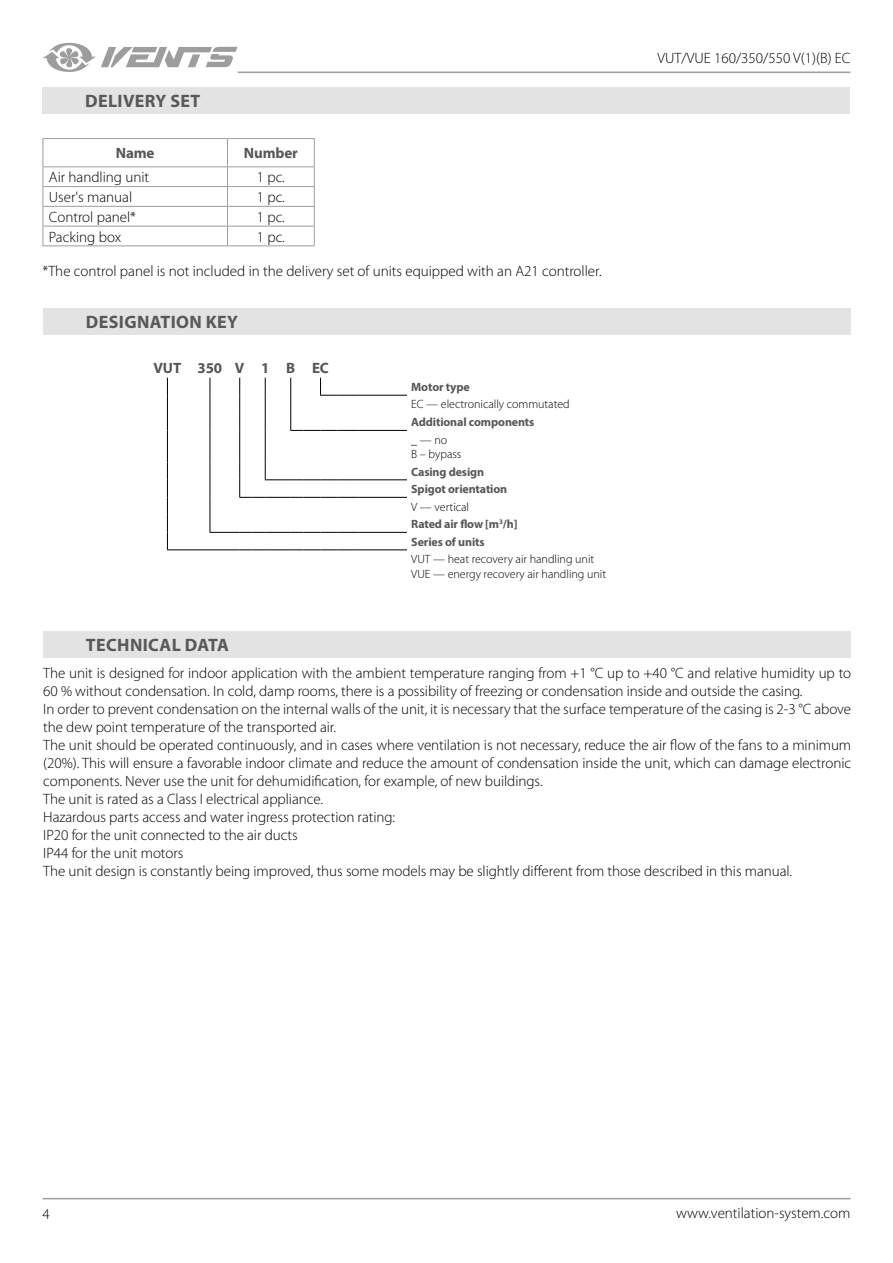
<style>
.page{position:relative;width:893px;height:1263px;background:#fff}
.page>*{position:absolute;margin:0;border:0;box-sizing:border-box;transform-origin:0 0}
.t1{font:700 18px "Myriad Pro";letter-spacing:.02em;color:#59595c}
.t2{font:300 15px/18px "Myriad Pro";letter-spacing:-.005em;color:#000}
.t3{font:700 15px "Myriad Pro";letter-spacing:-.01em;color:#575756}
.t4{font:300 12px/14.4px "Myriad Pro";color:#000}
.t5{font:700 12px/17.5px "Myriad Pro";letter-spacing:-.01em;color:#575756}
.s1{font-weight:300;color:#000}
</style>
<div class="page">
<hr style="left:43px;top:1198px;width:807px;height:1px;background:#9d9d9c">
<hr style="left:238px;top:72px;width:612px;height:1px;background:#9d9d9c">
<svg style="left:43px;top:43px;width:195px;height:29px"></svg>
<div style="left:43px;top:87px;width:807px;height:27px;background:#e3e3e3"></div>
<hr style="left:43px;top:138px;width:184px;height:1px;background:#9d9d9c">
<hr style="left:227px;top:138px;width:88px;height:1px;background:#9d9d9c">
<hr style="left:43px;top:166px;width:184px;height:1px;background:#9d9d9c">
<hr style="left:227px;top:166px;width:88px;height:1px;background:#9d9d9c">
<hr style="left:43px;top:186px;width:184px;height:1px;background:#9d9d9c">
<hr style="left:227px;top:186px;width:88px;height:1px;background:#9d9d9c">
<hr style="left:43px;top:206px;width:184px;height:1px;background:#9d9d9c">
<hr style="left:227px;top:206px;width:88px;height:1px;background:#9d9d9c">
<hr style="left:43px;top:226px;width:184px;height:1px;background:#9d9d9c">
<svg style="left:43px;top:139px;width:1px;height:106px"></svg>
<hr style="left:227px;top:226px;width:88px;height:1px;background:#9d9d9c">
<svg style="left:227px;top:139px;width:1px;height:106px"></svg>
<svg style="left:314px;top:139px;width:1px;height:106px"></svg>
<hr style="left:43px;top:245px;width:184px;height:1px;background:#9d9d9c">
<hr style="left:227px;top:245px;width:88px;height:1px;background:#9d9d9c">
<div style="left:43px;top:308px;width:808px;height:27px;background:#e3e3e3"></div>
<hr style="left:359px;top:395px;width:48px;height:1px;background:#000">
<svg style="left:239px;top:378px;width:1px;height:52px"></svg>
<hr style="left:239px;top:430px;width:1px;height:32px;background:#000">
<hr style="left:359px;top:497px;width:48px;height:1px;background:#000">
<svg style="left:210px;top:378px;width:1px;height:52px"></svg>
<hr style="left:210px;top:430px;width:1px;height:32px;background:#000">
<hr style="left:359px;top:532px;width:48px;height:1px;background:#000">
<svg style="left:167px;top:378px;width:1px;height:52px"></svg>
<hr style="left:167px;top:430px;width:1px;height:32px;background:#000">
<hr style="left:359px;top:549px;width:48px;height:1px;background:#000">
<svg style="left:290px;top:378px;width:69px;height:53px"></svg>
<hr style="left:359px;top:430px;width:48px;height:1px;background:#000">
<svg style="left:265px;top:378px;width:1px;height:52px"></svg>
<hr style="left:265px;top:430px;width:1px;height:32px;background:#000">
<svg style="left:167px;top:462px;width:192px;height:88px"></svg>
<hr style="left:359px;top:479px;width:48px;height:1px;background:#000">
<div style="left:43px;top:631px;width:808px;height:27px;background:#e3e3e3"></div>
<p class="t1" style="left:85px;top:89px;width:117px">DELIVERY SET</p>
<p class="t3" style="left:116px;top:143px;width:40px">Name</p>
<p class="t3" style="left:244px;top:143px;width:55px">Number</p>
<p class="t2" style="left:49px;top:169px;width:102px">Air handling unit</p>
<p class="t2" style="left:257px;top:169px;width:30px">1 pc.</p>
<p class="t2" style="left:49px;top:188px;width:85px">User's manual</p>
<p class="t2" style="left:257px;top:188px;width:30px">1 pc.</p>
<p class="t2" style="left:49px;top:208px;width:89px">Control panel*</p>
<p class="t2" style="left:257px;top:208px;width:30px">1 pc.</p>
<p class="t2" style="left:49px;top:228px;width:74px">Packing box</p>
<p class="t2" style="left:257px;top:228px;width:30px">1 pc.</p>
<p class="t2" style="left:43px;top:262px;width:561px">*The control panel is not included in the delivery set of units equipped with an A21 controller.</p>
<p class="t1" style="left:86px;top:310px;width:154px">DESIGNATION KEY</p>
<p class="t3" style="left:154px;top:359px;width:177px">VUT 350 V 1 B EC</p>
<p class="t5" style="left:411px;top:378px;width:60px">Motor type</p>
<p class="t4" style="left:411px;top:397px;width:160px">EC — electronically commutated</p>
<p class="t5" style="left:411px;top:413px;width:125px">Additional components</p>
<p class="t4" style="left:411px;top:433px;width:52px">_ — no<br>B – bypass</p>
<p class="t5" style="left:411px;top:462px;width:98px">Casing design<br>Spigot orientation</p>
<p class="t5" style="left:411px;top:497px;width:108px"><span class="s1">V — vertical<br></span>Rated air flow [m<sup>3</sup>/h]<br>Series of units</p>
<p class="t4" style="left:411px;top:552px;width:196px">VUT — heat recovery air handling unit<br>VUE — energy recovery air handling unit</p>
<p class="t2" style="left:657px;top:49px;width:194px">VUT/VUE 160/350/550 V(1)(B) EC</p>
<p class="t1" style="left:86px;top:633px;width:144px">TECHNICAL DATA</p>
<p class="t2" style="left:43px;top:664px;width:809px">The unit is designed for indoor application with the ambient temperature ranging from +1 °C up to +40 °C and relative humidity up to 60 % without condensation. In cold, damp rooms, there is a possibility of freezing or condensation inside and outside the casing.<br>In order to prevent condensation on the internal walls of the unit, it is necessary that the surface temperature of the casing is 2-3 °C above the dew point temperature of the transported air.<br>The unit should be operated continuously, and in cases where ventilation is not necessary, reduce the air flow of the fans to a minimum (20%). This will ensure a favorable indoor climate and reduce the amount of condensation inside the unit, which can damage electronic components. Never use the unit for dehumidification, for example, of new buildings.<br>The unit is rated as a Class I electrical appliance.<br>Hazardous parts access and water ingress protection rating:<br>IP20 for the unit connected to the air ducts<br>IP44 for the unit motors<br>The unit design is constantly being improved, thus some models may be slightly different from those described in this manual.</p>
<p class="t2" style="left:43px;top:1205px;width:9px">4</p>
<p class="t2" style="left:676px;top:1204px;width:176px">www.ventilation-system.com</p>
</div>
